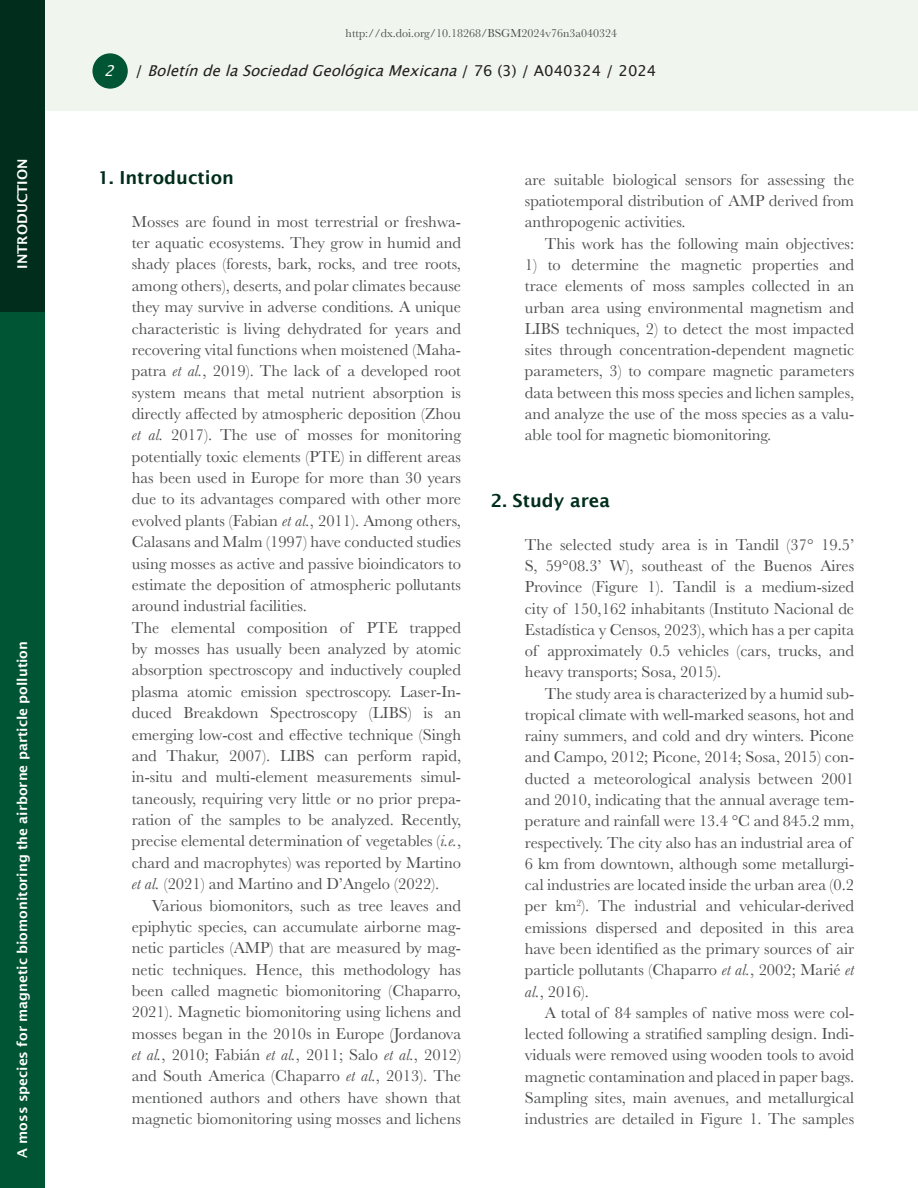
<style>
.page{position:relative;width:918px;height:1188px;background:#fff}
.page>*{position:absolute;margin:0;border:0;box-sizing:border-box;transform-origin:0 0}
.Hierarchy_1{font:600 18px "Lucida Sans";color:#012d1c}
.Indented-text{font:16.5px/21.3px "Baskerville";color:#4b4c4d;text-align:justify}
.t1{font:italic 15px "Lucida Grande";color:#231f20}
.t2{font:15px "Lucida Grande";color:#231f20}
.t3{font:italic 15px "Lucida Grande";color:#fff}
.Section{font:600 13.5px "Lucida Sans";color:#fff}
.t4{font:12px "Baskerville";color:#4b4c4d}
.s1{font-style:normal}
.s2{font-style:italic}
</style>
<div class="page">
<div style="left:0;top:311px;width:44px;height:877px;background:#005534"></div>
<div style="left:45px;top:0;width:873px;height:111px;background:#f0f6ed"></div>
<div style="left:92px;top:53px;width:36px;height:36px;background:#005534;border-radius:50%"></div>
<div style="left:0;top:0;width:44px;height:311px;background:#012d1c"></div>
<p class="t4" style="left:346px;top:26px;width:273px">http://dx.doi.org/10.18268/BSGM2024v76n3a040324</p>
<p class="t1" style="left:135px;top:62px;width:523px"><span class="s1">/</span> BoletíndelaSociedadGeológicaMexicana<span class="s1">/ 7 6 ( 3 ) / A 0 4 0 3 2 4 / 2 0 2 4</span></p>
<p class="t3" style="left:104px;top:62px;width:19px">2</p>
<p class="t2" style="left:600px;top:62px;width:52px">/ 2024</p>
<p class="Section" style="left:15px;top:269px;width:112px;rotate:-90deg">INTRODUCTION</p>
<p class="Hierarchy_1" style="left:98px;top:167px;width:138px">1. Introduction</p>
<p class="Indented-text" style="left:132px;top:211px;width:331px">Mosses are found in most terrestrial or freshwa&shy;ter aquatic ecosystems. They grow in humid and shady places (forests, bark, rocks, and tree roots, among others), deserts, and polar climates because they may survive in adverse conditions. A unique characteristic is living dehydrated for years and recovering vital functions when moistened (Maha&shy;patra <span class="s2">et al.</span>, 2019). The lack of a developed root system means that metal nutrient absorption is directly affected by atmospheric deposition (Zhou <span class="s2">et al.</span> 2017). The use of mosses for monitoring potentially toxic elements (PTE) in different areas has been used in Europe for more than 30 years due to its advantages compared with other more evolved plants (Fabian <span class="s2">et al.</span>, 2011). Among others, Calasans and Malm (1997) have conducted studies using mosses as active and passive bioindicators to estimate the deposition of atmospheric pollutants around industrial facilities.</p>
<p class="Indented-text" style="left:132px;top:617px;width:331px">The elemental composition of PTE trapped by mosses has usually been analyzed by atomic absorption spectroscopy and inductively coupled plasma atomic emission spectroscopy. Laser-In&shy;duced Breakdown Spectroscopy (LIBS) is an emerging low-cost and effective technique (Singh and Thakur, 2007). LIBS can perform rapid, in-situ and multi-element measurements simul&shy;taneously, requiring very little or no prior prepa&shy;ration of the samples to be analyzed. Recently, precise elemental determination of vegetables (<span class="s2">i.e.</span>, chard and macrophytes) was reported by Martino <span class="s2">et al.</span> (2021) and Martino and D’Angelo (2022).</p>
<p class="Indented-text" style="left:132px;top:895px;width:331px;text-indent:20px">Various biomonitors, such as tree leaves and epiphytic species, can accumulate airborne mag&shy;netic particles (AMP) that are measured by mag&shy;netic techniques. Hence, this methodology has been called magnetic biomonitoring (Chaparro, 2021). Magnetic biomonitoring using lichens and mosses began in the 2010s in Europe (Jordanova <span class="s2">et al.</span>, 2010; Fabián <span class="s2">et al.</span>, 2011; Salo <span class="s2">et al.</span>, 2012) and South America (Chaparro <span class="s2">et al.</span>, 2013). The mentioned authors and others have shown that magnetic biomonitoring using mosses and lichens</p>
<p class="Section" style="left:15px;top:1158px;width:518px;rotate:-90deg">A moss species for magnetic biomonitoring the airborne particle pollution</p>
<p class="Indented-text" style="left:525px;top:169px;width:331px">are suitable biological sensors for assessing the spatiotemporal distribution of AMP derived from anthropogenic activities.</p>
<p class="Indented-text" style="left:545px;top:233px;width:311px">This work has the following main objectives:</p>
<p class="Indented-text" style="left:525px;top:254px;width:331px">1) to determine the magnetic properties and trace elements of moss samples collected in an urban area using environmental magnetism and LIBS techniques, 2) to detect the most impacted sites through concentration-dependent magnetic parameters, 3) to compare magnetic parameters data between this moss species and lichen samples, and analyze the use of the moss species as a valu&shy;able tool for magnetic biomonitoring.</p>
<p class="Hierarchy_1" style="left:491px;top:490px;width:121px">2. Study area</p>
<p class="Indented-text" style="left:525px;top:534px;width:331px">The selected study area is in Tandil (37° 19.5’ S, 59°08.3’ W), southeast of the Buenos Aires Province (Figure 1). Tandil is a medium-sized city of 150,162 inhabitants (Instituto Nacional de Estadística y Censos, 2023), which has a per capita of approximately 0.5 vehicles (cars, trucks, and heavy transports; Sosa, 2015).</p>
<p class="Indented-text" style="left:525px;top:683px;width:331px;text-align:left;text-indent:20px">The study area is characterized by a humid sub&shy;tropical climate with well-marked seasons, hot and rainy summers, and cold and dry winters. Picone and Campo, 2012; Picone, 2014; Sosa, 2015) con&shy;ducted a meteorological analysis between 2001 and 2010, indicating that the annual average tem&shy;perature and rainfall were 13.4 °C and 845.2 mm, respectively. The city also has an industrial area of 6 km from downtown, although some metallurgi&shy;cal industries are located inside the urban area (0.2 per km<sup>2</sup>). The industrial and vehicular-derived emissions dispersed and deposited in this area have been identified as the primary sources of air particle pollutants (Chaparro <span class="s2">et al.</span>, 2002; Marié <span class="s2">et al.</span>, 2016).</p>
<p class="Indented-text" style="left:525px;top:1002px;width:331px;text-indent:20px">A total of 84 samples of native moss were col&shy;lected following a stratified sampling design. Indi&shy;viduals were removed using wooden tools to avoid magnetic contamination and placed in paper bags.<br>Sampling sites, main avenues, and metallurgical industries are detailed in Figure 1. The samples</p>
</div>
